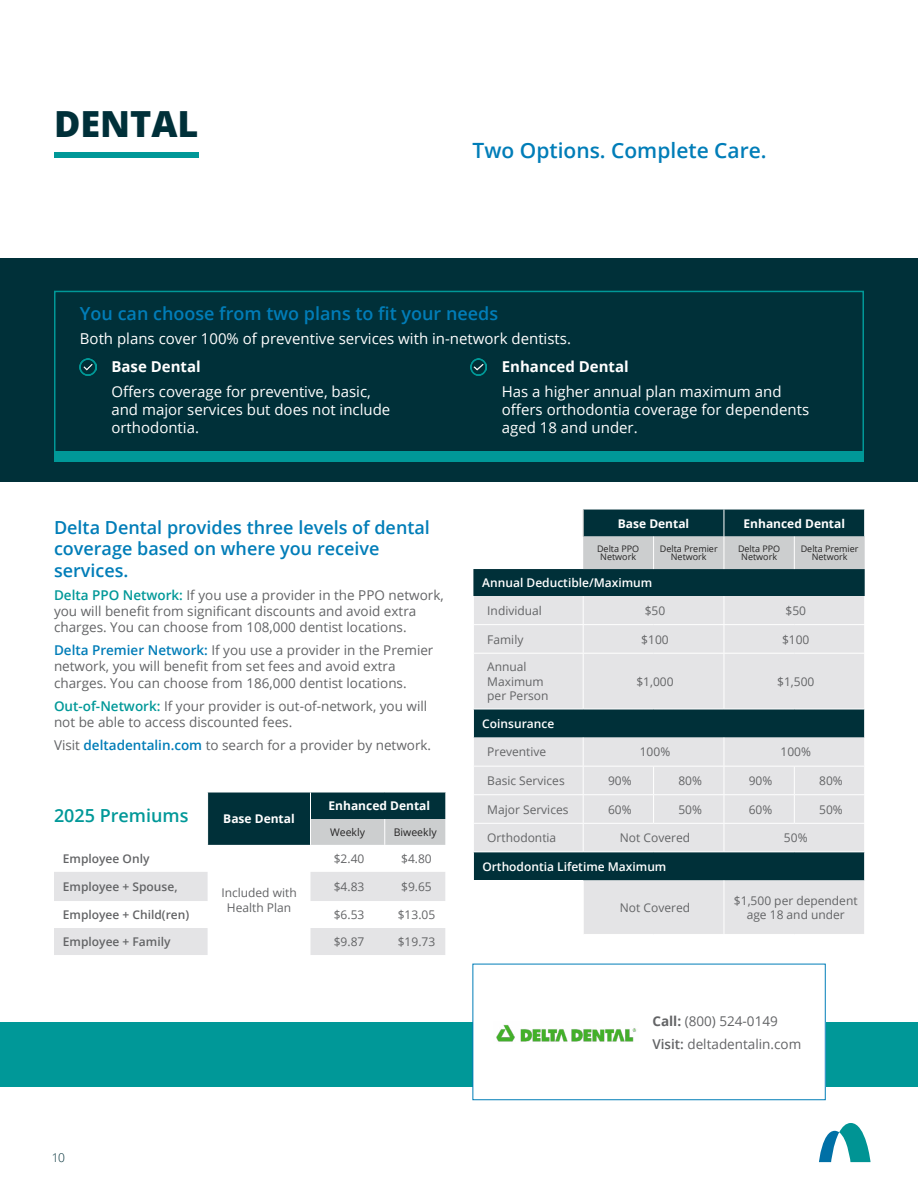
<style>
.page{position:relative;width:918px;height:1188px;background:#fff}
.page>*{position:absolute;margin:0;border:0;box-sizing:border-box;transform-origin:0 0}
.t1{font:800 36px "Open Sans";color:#003039}
.t2{font:600 21px "Open Sans";color:#007db8}
.t3{font:600 18px/21.6px "Open Sans";color:#007db8}
.t4{font:600 18px "Open Sans";color:#009898}
.t5{font:15px/18px "Open Sans";color:#fff}
.t6{font:700 15px "Open Sans";color:#fff}
.t7{font:13.5px/16.2px "Open Sans";color:#636466}
.t8{font:12px/14.4px "Open Sans";color:#636466;text-align:center}
.t9{font:600 12px "Open Sans";color:#636466}
.t10{font:600 12px "Open Sans";color:#fff}
.t11{font:700 12px "Open Sans";color:#fff}
.t12{font:300 12px "Open Sans";color:#003039}
.t13{font:10.5px "Open Sans";color:#242323}
.t14{font:9px/7.8px "Open Sans";color:#242323;text-align:center}
.s1{font-weight:600;color:#009898}
.s2{font-weight:600;color:#007db8}
.s3{font-weight:700}
.s4{font-weight:600}
</style>
<div class="page">
<svg style="left:819px;top:1123px;width:52px;height:39px"></svg>
<div style="left:54px;top:152px;width:145px;height:6px;background:#009898"></div>
<svg style="left:473px;top:510px;width:392px;height:86px;fill:#003039"></svg>
<svg style="left:474px;top:596px;width:390px;height:338px;background:#bcc5c8"></svg>
<div style="left:473px;top:880px;width:110px;height:54px;background:#fff"></div>
<hr style="left:473px;top:624px;width:110px;height:1px;background:#fff">
<hr style="left:583px;top:624px;width:71px;height:1px;background:#fff">
<svg style="left:583px;top:596px;width:1px;height:57px"></svg>
<hr style="left:654px;top:624px;width:70px;height:1px;background:#fff">
<hr style="left:724px;top:624px;width:70px;height:1px;background:#fff">
<svg style="left:724px;top:596px;width:1px;height:57px"></svg>
<hr style="left:794px;top:624px;width:71px;height:1px;background:#fff">
<hr style="left:473px;top:653px;width:110px;height:1px;background:#fff">
<hr style="left:583px;top:653px;width:71px;height:1px;background:#fff">
<hr style="left:583px;top:654px;width:1px;height:55px;background:#fff">
<hr style="left:654px;top:653px;width:70px;height:1px;background:#fff">
<hr style="left:724px;top:653px;width:70px;height:1px;background:#fff">
<hr style="left:724px;top:654px;width:1px;height:55px;background:#fff">
<hr style="left:794px;top:653px;width:71px;height:1px;background:#fff">
<hr style="left:473px;top:709px;width:110px;height:1px;background:#fff">
<hr style="left:583px;top:709px;width:71px;height:1px;background:#fff">
<hr style="left:654px;top:709px;width:70px;height:1px;background:#fff">
<hr style="left:724px;top:709px;width:70px;height:1px;background:#fff">
<hr style="left:794px;top:709px;width:71px;height:1px;background:#fff">
<hr style="left:473px;top:766px;width:110px;height:1px;background:#fff">
<hr style="left:583px;top:766px;width:71px;height:1px;background:#fff">
<hr style="left:654px;top:766px;width:70px;height:1px;background:#fff">
<hr style="left:724px;top:766px;width:70px;height:1px;background:#fff">
<hr style="left:794px;top:766px;width:71px;height:1px;background:#fff">
<hr style="left:473px;top:794px;width:110px;height:1px;background:#fff">
<hr style="left:583px;top:794px;width:71px;height:1px;background:#fff">
<hr style="left:654px;top:794px;width:70px;height:1px;background:#fff">
<svg style="left:653px;top:767px;width:1px;height:56px"></svg>
<hr style="left:724px;top:794px;width:70px;height:1px;background:#fff">
<hr style="left:794px;top:794px;width:71px;height:1px;background:#fff">
<svg style="left:794px;top:767px;width:1px;height:56px"></svg>
<hr style="left:473px;top:823px;width:110px;height:1px;background:#fff">
<hr style="left:583px;top:823px;width:71px;height:1px;background:#fff">
<svg style="left:583px;top:738px;width:1px;height:114px"></svg>
<hr style="left:654px;top:823px;width:70px;height:1px;background:#fff">
<hr style="left:724px;top:823px;width:70px;height:1px;background:#fff">
<svg style="left:724px;top:738px;width:1px;height:114px"></svg>
<hr style="left:794px;top:823px;width:71px;height:1px;background:#fff">
<hr style="left:473px;top:852px;width:110px;height:1px;background:#fff">
<svg style="left:473px;top:709px;width:1px;height:171px"></svg>
<hr style="left:583px;top:852px;width:71px;height:1px;background:#fff">
<hr style="left:654px;top:852px;width:70px;height:1px;background:#fff">
<hr style="left:724px;top:852px;width:70px;height:1px;background:#fff">
<hr style="left:794px;top:852px;width:71px;height:1px;background:#fff">
<svg style="left:864px;top:709px;width:1px;height:171px"></svg>
<hr style="left:583px;top:880px;width:1px;height:54px;background:#fff">
<hr style="left:724px;top:880px;width:1px;height:54px;background:#fff">
<svg style="left:583px;top:510px;width:282px;height:59px;background:#72888d"></svg>
<div style="left:0;top:259px;width:918px;height:223px;background:#003039"></div>
<img style="left:80px;top:359px;width:16px;height:16px">
<svg style="left:84px;top:363px;width:9px;height:8px"></svg>
<img style="left:470px;top:359px;width:17px;height:16px">
<svg style="left:474px;top:363px;width:9px;height:8px"></svg>
<div style="left:54px;top:291px;width:810px;height:165px;border:2px solid #009898"></div>
<div style="left:54px;top:451px;width:810px;height:11px;background:#009898"></div>
<div style="left:0;top:1022px;width:918px;height:64px;background:#009898"></div>
<svg style="left:54px;top:872px;width:391px;height:83px"></svg>
<svg style="left:207px;top:792px;width:238px;height:53px;background:#3d5f66"></svg>
<div style="left:473px;top:964px;width:352px;height:136px;background:#fff"></div>
<img style="left:496px;top:1024px;width:141px;height:18px">
<h1 class="t1" style="left:54px;top:96px;width:146px">DENTAL</h1>
<h2 class="t2" style="left:472px;top:136px;width:296px">Two Options. Complete Care.</h2>
<h3 class="t3" style="left:80px;top:302px;width:420px">You can choose from two plans to fit your needs</h3>
<p class="t5" style="left:80px;top:330px;width:493px">Both plans cover 100% of preventive services with in-network dentists.</p>
<p class="t6" style="left:111px;top:356px;width:91px">Base Dental</p>
<p class="t5" style="left:111px;top:382px;width:280px">Offers coverage for preventive, basic, and major services but does not include orthodontia.</p>
<h3 class="t3" style="left:54px;top:516px;width:377px">Delta Dental provides three levels of dental coverage based on where you receive services.</h3>
<p class="t7" style="left:54px;top:587px;width:391px"><span class="s1">Delta PPO Network:</span> If you use a provider in the PPO network, you will benefit from significant discounts and avoid extra charges. You can choose from 108,000 dentist locations.</p>
<p class="t7" style="left:54px;top:642px;width:381px"><span class="s2">Delta Premier Network:</span> If you use a provider in the Premier network, you will benefit from set fees and avoid extra charges. You can choose from 186,000 dentist locations.</p>
<p class="t7" style="left:54px;top:697px;width:375px"><span class="s1">Out-of-Network:</span> If your provider is out-of-network, you will not be able to access discounted fees.</p>
<p class="t7" style="left:54px;top:736px;width:379px">Visit <span class="s2">deltadentalin.com</span> to search for a provider by network.</p>
<h3 class="t4" style="left:54px;top:803px;width:136px">2025 Premiums</h3>
<p class="t9" style="left:63px;top:850px;width:88px">Employee Only</p>
<p class="t11" style="left:223px;top:810px;width:73px">Base Dental</p>
<p class="t11" style="left:329px;top:797px;width:103px">Enhanced Dental</p>
<p class="t13" style="left:330px;top:825px;width:36px">Weekly</p>
<p class="t13" style="left:394px;top:825px;width:44px">Biweekly</p>
<p class="t8" style="left:334px;top:851px;width:32px">$2.40</p>
<p class="t8" style="left:401px;top:851px;width:32px">$4.80</p>
<p class="t9" style="left:63px;top:878px;width:116px">Employee + Spouse,</p>
<p class="t8" style="left:334px;top:879px;width:32px">$4.83</p>
<p class="t8" style="left:401px;top:879px;width:32px">$9.65</p>
<p class="t9" style="left:63px;top:907px;width:128px">Employee + Child(ren)</p>
<p class="t8" style="left:334px;top:907px;width:32px">$6.53</p>
<p class="t8" style="left:398px;top:907px;width:39px">$13.05</p>
<p class="t9" style="left:63px;top:934px;width:109px">Employee + Family</p>
<p class="t8" style="left:334px;top:934px;width:32px">$9.87</p>
<p class="t8" style="left:398px;top:934px;width:39px">$19.73</p>
<p class="t8" style="left:221px;top:885px;width:77px">Included with<br>Health Plan</p>
<p class="t6" style="left:502px;top:356px;width:128px">Enhanced Dental</p>
<p class="t5" style="left:502px;top:382px;width:309px">Has a higher annual plan maximum and offers orthodontia coverage for dependents aged 18 and under.</p>
<p class="t11" style="left:618px;top:515px;width:73px">Base Dental</p>
<p class="t11" style="left:744px;top:515px;width:103px">Enhanced Dental</p>
<p class="t14" style="left:597px;top:545px;width:44px">Delta PPO<br>Network</p>
<p class="t14" style="left:660px;top:545px;width:59px">Delta Premier<br>Network</p>
<p class="t14" style="left:738px;top:545px;width:44px">Delta PPO<br>Network</p>
<p class="t14" style="left:801px;top:545px;width:59px">Delta Premier<br>Network</p>
<p class="t10" style="left:482px;top:575px;width:172px">Annual Deductible/Maximum</p>
<p class="t8" style="left:487px;top:603px;width:56px">Individual</p>
<p class="t8" style="left:645px;top:603px;width:22px">$50</p>
<p class="t8" style="left:785px;top:603px;width:22px">$50</p>
<p class="t8" style="left:487px;top:632px;width:38px">Family</p>
<p class="t8" style="left:641px;top:632px;width:29px">$100</p>
<p class="t8" style="left:782px;top:632px;width:29px">$100</p>
<p class="t8" style="left:487px;top:659px;width:63px;text-align:left">Annual<br>Maximum per Person</p>
<p class="t8" style="left:636px;top:674px;width:39px">$1,000</p>
<p class="t8" style="left:777px;top:674px;width:39px">$1,500</p>
<p class="t10" style="left:482px;top:715px;width:73px">Coinsurance</p>
<p class="t8" style="left:487px;top:745px;width:60px">Preventive</p>
<p class="t8" style="left:640px;top:745px;width:32px">100%</p>
<p class="t8" style="left:781px;top:745px;width:32px">100%</p>
<p class="t8" style="left:487px;top:773px;width:79px">Basic Services</p>
<p class="t8" style="left:608px;top:773px;width:25px">90%</p>
<p class="t8" style="left:678px;top:773px;width:25px">80%</p>
<p class="t8" style="left:749px;top:773px;width:25px">90%</p>
<p class="t8" style="left:819px;top:773px;width:25px">80%</p>
<p class="t8" style="left:487px;top:802px;width:83px">Major Services</p>
<p class="t8" style="left:608px;top:802px;width:25px">60%</p>
<p class="t8" style="left:678px;top:802px;width:25px">50%</p>
<p class="t8" style="left:749px;top:802px;width:25px">60%</p>
<p class="t8" style="left:819px;top:802px;width:25px">50%</p>
<p class="t8" style="left:487px;top:830px;width:71px">Orthodontia</p>
<p class="t8" style="left:620px;top:830px;width:72px">Not Covered</p>
<p class="t8" style="left:784px;top:830px;width:25px">50%</p>
<p class="t10" style="left:482px;top:858px;width:186px">Orthodontia Lifetime Maximum</p>
<p class="t8" style="left:620px;top:900px;width:72px">Not Covered</p>
<p class="t8" style="left:734px;top:893px;width:125px">$1,500 per dependent age 18 and under</p>
<p class="t7" style="left:652px;top:1009px;width:150px;line-height:23px"><span class="s3">Call:</span> (800) 524-0149<br><span class="s4">Visit:</span> deltadentalin.com</p>
<p class="t12" style="left:52px;top:1149px;width:15px">10</p>
</div>
